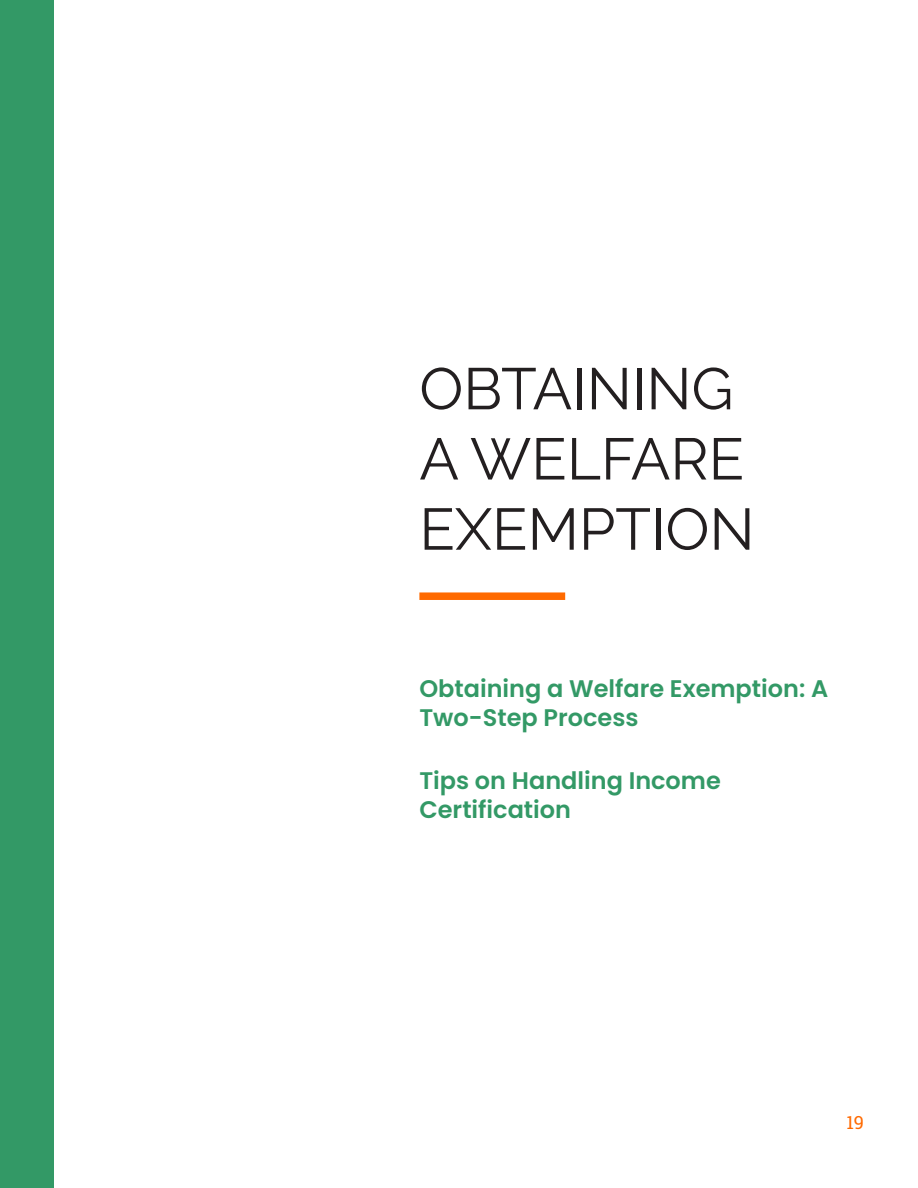
<style>
.page{position:relative;width:918px;height:1188px;background:#fff}
.page>*{position:absolute;margin:0;border:0;box-sizing:border-box;transform-origin:0 0}
.t1{font:58.5px/70.2px "Raleway";color:#231f20}
.t2{font:600 24px/28.8px "Poppins";color:#396}
.t3{font:18px "Roboto Slab";color:#ff6a00}
</style>
<div class="page">
<div style="left:419px;top:592px;width:146px;height:8px;background:#ff6a00"></div>
<div style="left:0;top:0;width:54px;height:1188px;background:#396"></div>
<p class="t1" style="left:419px;top:353px;width:337px">OBTAINING<br>A WELFARE<br>EXEMPTION</p>
<p class="t2" style="left:419px;top:674px;width:410px">Obtaining a Welfare Exemption: A<br>Two-Step Process</p>
<p class="t2" style="left:419px;top:767px;width:303px">Tips on Handling Income<br>Certification</p>
<p class="t3" style="left:846px;top:1110px;width:19px">19</p>
</div>
